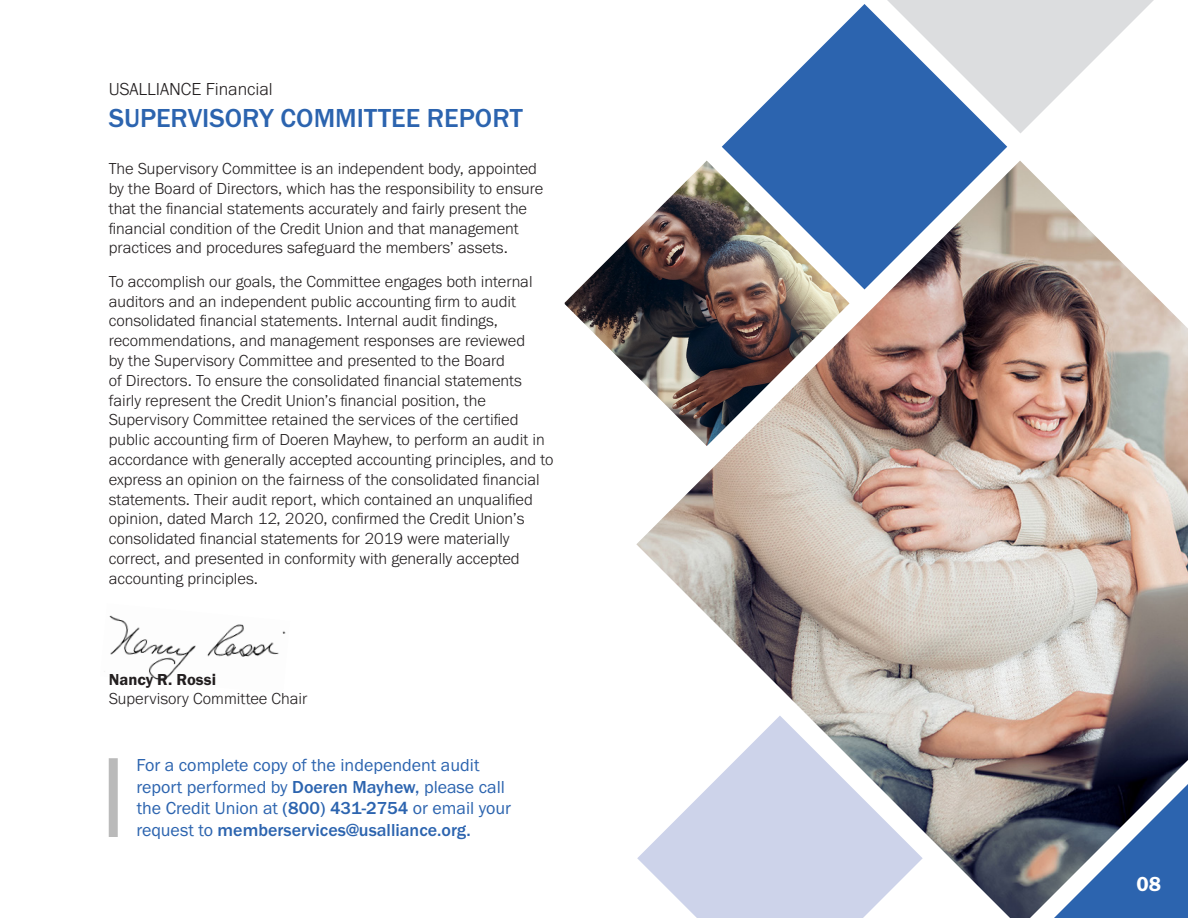
<style>
.page{position:relative;width:1188px;height:918px;background:#fff}
.page>*{position:absolute;margin:0;border:0;box-sizing:border-box;transform-origin:0 0}
.t1{font:500 27px "Franklin Gothic URW";color:#2c64af}
.t2{font:21px "Franklin Gothic URW Dem";color:#fff}
.t3{font:18px/21.6px "Franklin Gothic URW Boo";color:#2c64af}
.t4{font:300 18px "Franklin Gothic URW";color:#231f20}
.t5{font:300 16.5px/19.8px "Franklin Gothic URW";color:#231f20}
.s1{font-family:"Franklin Gothic URW Dem";font-weight:400}
.s2{font-family:"Franklin Gothic URW";font-weight:500}
</style>
<div class="page">
<img style="left:104px;top:615px;width:182px;height:66px">
<div style="left:109px;top:758px;width:9px;height:79px;background:#bababa"></div>
<svg style="left:722px;top:4px;width:285px;height:157px;fill:#2c64af"></svg>
<svg style="left:887px;top:0;width:267px;height:133px"></svg>
<img style="left:636px;top:161px;width:552px;height:757px">
<img style="left:565px;top:161px;width:285px;height:285px">
<h4 class="t4" style="left:109px;top:78px;width:166px">USALLIANCE Financial</h4>
<h4 class="t1" style="left:109px;top:102px;width:416px">SUPERVISORY COMMITTEE REPORT</h4>
<p class="t5" style="left:109px;top:158px;width:436px">The Supervisory Committee is an independent body, appointed by the Board of Directors, which has the responsibility to ensure that the financial statements accurately and fairly present the financial condition of the Credit Union and that management practices and procedures safeguard the members’ assets.</p>
<p class="t5" style="left:109px;top:271px;width:446px">To accomplish our goals, the Committee engages both internal auditors and an independent public accounting firm to audit consolidated financial statements. Internal audit findings, recommendations, and management responses are reviewed<br>by the Supervisory Committee and presented to the Board<br>of Directors. To ensure the consolidated financial statements fairly represent the Credit Union’s financial position, the Supervisory Committee retained the services of the certified public accounting firm of Doeren Mayhew, to perform an audit in accordance with generally accepted accounting principles, and to express an opinion on the fairness of the consolidated financial statements. Their audit report, which contained an unqualified opinion, dated March 12, 2020, confirmed the Credit Union’s consolidated financial statements for 2019 were materially correct, and presented in conformity with generally accepted accounting principles.</p>
<p class="t5" style="left:109px;top:669px;width:200px"><span class="s1">Nancy R. Rossi<br></span>Supervisory Committee Chair</p>
<p class="t3" style="left:136px;top:754px;width:376px">For a complete copy of the independent audit report performed by <span class="s2">Doeren Mayhew,</span> please call the Credit Union at <span class="s2">(800) 431-2754</span> or email your request to <span class="s2">memberservices@usalliance.org.</span></p>
<p class="t2" style="left:1136px;top:871px;width:26px">08</p>
</div>
